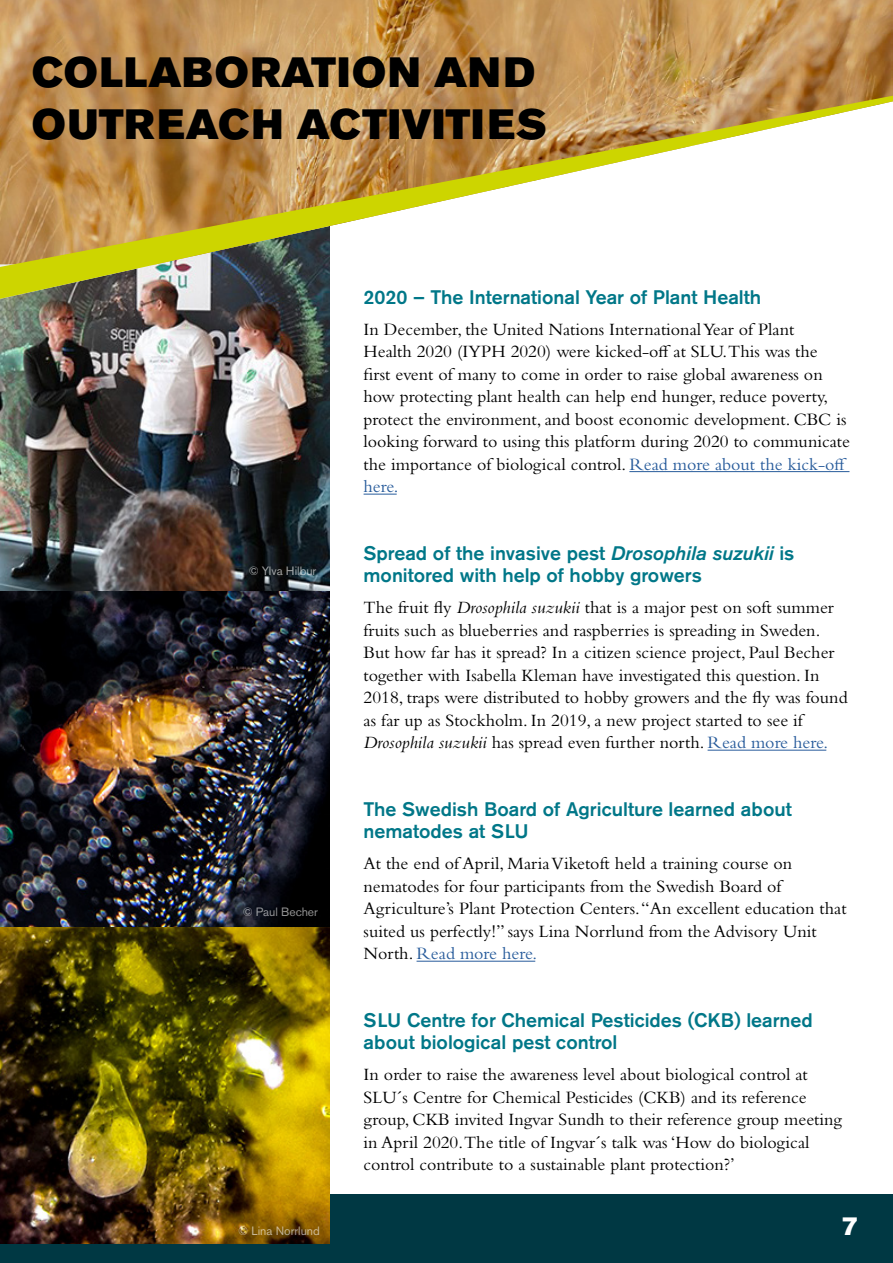
<style>
.page{position:relative;width:893px;height:1263px;background:#fff}
.page>*{position:absolute;margin:0;border:0;box-sizing:border-box;transform-origin:0 0}
.t1{font:42px/52.5px "Akzidenz Grotesk Std Super";letter-spacing:.025em;color:#000}
.t2{font:25.5px "Akzidenz Grotesk Std Super";color:#fff}
.t3{font:500 19.5px/22.5px "Akzidenz Grotesk Std";color:#078}
.t4{font:18px/22.5px "Bembo Std";color:#000}
.t5{font:12px "Akzidenz Grotesk Std";color:#fff}
.s1{color:#275b9b}
.s2{font-style:italic}
</style>
<div class="page">
<div style="left:0;top:1195px;width:893px;height:68px;background:#003843"></div>
<img style="left:0;top:299px;width:330px;height:945px">
<hr style="left:629px;top:471px;width:220px;height:1px;background:#275b9b">
<hr style="left:364px;top:494px;width:33px;height:1px;background:#275b9b">
<hr style="left:708px;top:750px;width:118px;height:1px;background:#275b9b">
<hr style="left:417px;top:961px;width:118px;height:1px;background:#275b9b">
<img style="left:0;top:0;width:893px;height:96px">
<svg style="left:0;top:96px;width:893px;height:203px"></svg>
<h1 class="t1" style="left:32px;top:46px;width:516px">COLLABORATION AND<br>OUTREACH ACTIVITIES</h1>
<p class="t5" style="left:248px;top:564px;width:70px">© Ylva Hilbur</p>
<p class="t5" style="left:242px;top:905px;width:77px">© Paul Becher</p>
<p class="t5" style="left:238px;top:1224px;width:83px">© Lina Norrlund</p>
<p class="t3" style="left:364px;top:285px;width:399px">2020 – The International Year of Plant Health</p>
<p class="t4" style="left:364px;top:318px;width:488px">In December, the United Nations International Year of Plant<br>Health 2020 (IYPH 2020) were kicked-off at SLU.This was the<br>first event of many to come in order to raise global awareness on how protecting plant health can help end hunger, reduce poverty, protect the environment, and boost economic development. CBC is looking forward to using this platform during 2020 to communicate the importance of biological control. <span class="s1">Read more about the kick-off here.</span></p>
<p class="t3" style="left:364px;top:541px;width:432px">Spread of the invasive pest <span class="s2">Drosophila suzukii</span> is monitored with help of hobby growers</p>
<p class="t4" style="left:364px;top:596px;width:486px">The fruit fly <span class="s2">Drosophila suzukii</span> that is a major pest on soft summer fruits such as blueberries and raspberries is spreading in Sweden.<br>But how far has it spread? In a citizen science project, Paul Becher together with Isabella Kleman have investigated this question. In 2018, traps were distributed to hobby growers and the fly was found as far up as Stockholm. In 2019, a new project started to see if <span class="s2">Drosophila suzukii</span> has spread even further north. <span class="s1">Read more here.</span></p>
<p class="t3" style="left:364px;top:797px;width:430px">The Swedish Board of Agriculture learned about nematodes at SLU</p>
<p class="t4" style="left:364px;top:852px;width:485px">At the end of April, Maria Viketoft held a training course on nematodes for four participants from the Swedish Board of Agriculture’s Plant Protection Centers. “An excellent education that suited us perfectly!” says Lina Norrlund from the Advisory Unit North. <span class="s1">Read more here.</span></p>
<p class="t3" style="left:364px;top:1008px;width:451px">SLU Centre for Chemical Pesticides (CKB) learned about biological pest control</p>
<p class="t4" style="left:364px;top:1063px;width:480px">In order to raise the awareness level about biological control at SLU´s Centre for Chemical Pesticides (CKB) and its reference group, CKB invited Ingvar Sundh to their reference group meeting in April 2020.The title of Ingvar´s talk was ‘How do biological control contribute to a sustainable plant protection?’</p>
<h2 class="t2" style="left:842px;top:1211px;width:18px">7</h2>
</div>
